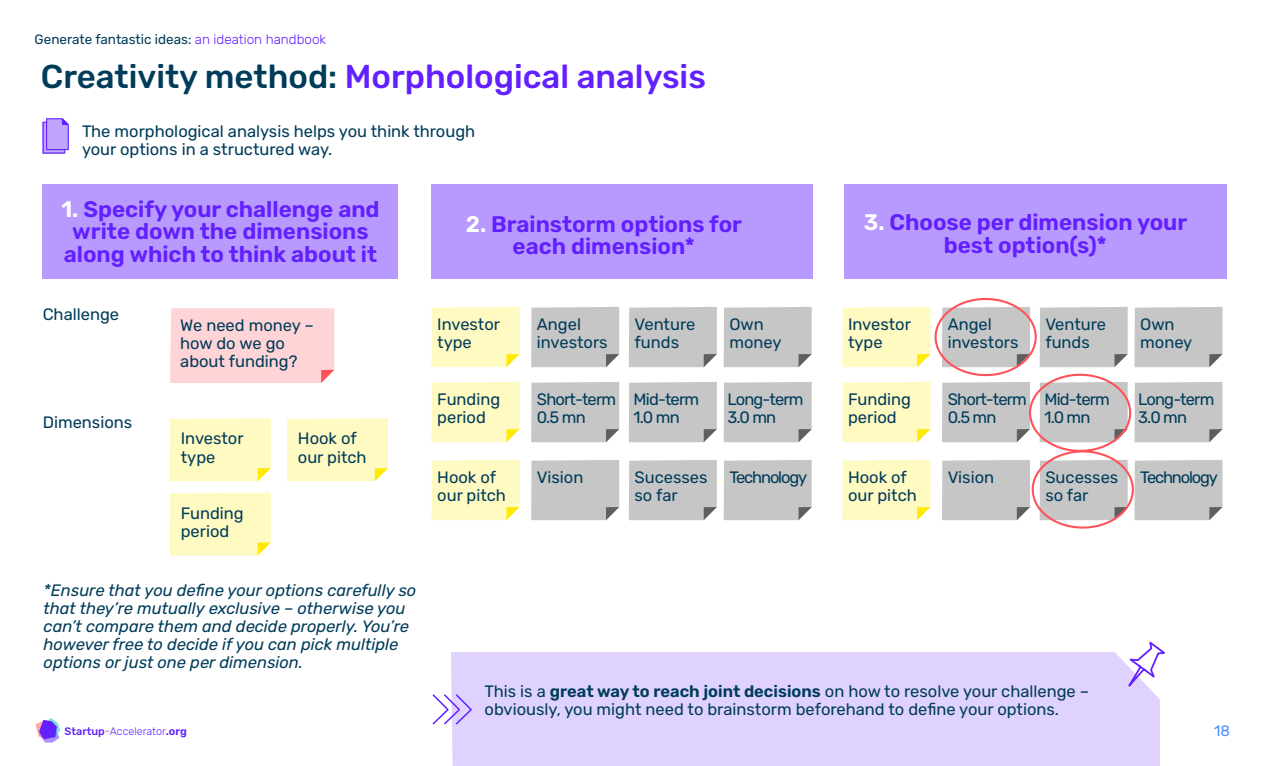
<style>
.page{position:relative;width:1263px;height:766px;background:#fff}
.page>*{position:absolute;margin:0;border:0;box-sizing:border-box;transform-origin:0 0}
.t1{font:500 33px "Rubik";color:#621fff}
.t2{font:600 22.5px/22.5px "Rubik";color:#621fff;text-align:center}
.t3{font:16.5px/18px "Rubik";color:#003c5a}
.t4{font:italic 16.5px/18px "Rubik";color:#003c5a}
.t5{font:16.5px/18px "Rubik";letter-spacing:-.05em;color:#003c5a}
.t6{font:16.5px "Rubik";letter-spacing:-.07em;color:#003c5a}
.t7{font:15px "Rubik";color:#4892ff}
.t8{font:13.5px "Rubik";color:#003c5a}
.t9{font:300 10.8px "Rubik";color:#621fff}
.s1{font-weight:300;color:#621fff}
.s2{color:#003c5a}
.s3{color:#fff}
.s4{font-weight:600}
.s5{font-weight:500}
</style>
<div class="page">
<div style="left:451px;top:652px;width:709px;height:113px;background:#e0d2ff"></div>
<div style="left:845px;top:184px;width:382px;height:95px;background:#b89aff"></div>
<svg style="left:35px;top:718px;width:25px;height:24px"></svg>
<svg style="left:43px;top:118px;width:26px;height:35px"></svg>
<div style="left:43px;top:184px;width:355px;height:95px;background:#b89aff"></div>
<div style="left:431px;top:184px;width:381px;height:95px;background:#b89aff"></div>
<svg style="left:1118px;top:641px;width:47px;height:60px"></svg>
<svg style="left:432px;top:692px;width:41px;height:34px"></svg>
<div style="left:170px;top:308px;width:164px;height:75px;background:#ffd4d6"></div>
<div style="left:170px;top:418px;width:101px;height:63px;background:#fffac2"></div>
<div style="left:170px;top:492px;width:101px;height:63px;background:#fffac2"></div>
<div style="left:287px;top:418px;width:101px;height:63px;background:#fffac2"></div>
<div style="left:432px;top:307px;width:88px;height:60px;background:#fffac2"></div>
<div style="left:842px;top:307px;width:88px;height:60px;background:#fffac2"></div>
<div style="left:432px;top:382px;width:88px;height:60px;background:#fffac2"></div>
<div style="left:842px;top:382px;width:88px;height:60px;background:#fffac2"></div>
<div style="left:432px;top:460px;width:88px;height:60px;background:#fffac2"></div>
<div style="left:842px;top:460px;width:88px;height:60px;background:#fffac2"></div>
<div style="left:531px;top:307px;width:88px;height:60px;background:#c6c6c6"></div>
<svg style="left:942px;top:307px;width:88px;height:60px;background:#c6c2c2"></svg>
<div style="left:531px;top:382px;width:88px;height:60px;background:#c6c6c6"></div>
<div style="left:942px;top:382px;width:88px;height:60px;background:#c6c6c6"></div>
<div style="left:531px;top:460px;width:88px;height:60px;background:#c6c6c6"></div>
<div style="left:942px;top:460px;width:88px;height:60px;background:#c6c6c6"></div>
<div style="left:629px;top:307px;width:88px;height:60px;background:#c6c6c6"></div>
<div style="left:1040px;top:307px;width:88px;height:60px;background:#c6c6c6"></div>
<div style="left:629px;top:382px;width:88px;height:60px;background:#c6c6c6"></div>
<svg style="left:1040px;top:382px;width:88px;height:60px;background:#c7c2c2"></svg>
<div style="left:629px;top:460px;width:88px;height:60px;background:#c6c6c6"></div>
<svg style="left:1040px;top:459px;width:88px;height:61px;background:#c8c3c3"></svg>
<div style="left:724px;top:307px;width:88px;height:60px;background:#c6c6c6"></div>
<div style="left:1134px;top:307px;width:88px;height:60px;background:#c6c6c6"></div>
<div style="left:724px;top:382px;width:88px;height:60px;background:#c6c6c6"></div>
<div style="left:1134px;top:382px;width:88px;height:60px;background:#c6c6c6"></div>
<div style="left:724px;top:460px;width:88px;height:60px;background:#c6c6c6"></div>
<div style="left:1134px;top:460px;width:88px;height:60px;background:#c6c6c6"></div>
<div style="left:934px;top:298px;width:103px;height:78px;border:2px solid #ff525a;border-radius:50%"></div>
<div style="left:1029px;top:373px;width:102px;height:79px;border:2px solid #ff525a;border-radius:50%"></div>
<div style="left:1032px;top:450px;width:102px;height:78px;border:2px solid #ff525a;border-radius:50%"></div>
<p class="t8" style="left:35px;top:32px;width:293px">Generate fantastic ideas: <span class="s1">an ideation handbook</span></p>
<h1 class="t1" style="left:41px;top:57px;width:667px"><span class="s2">Creativity method:</span> Morphological analysis</h1>
<p class="t3" style="left:82px;top:122px;width:395px">The morphological analysis helps you think through your options in a structured way.</p>
<h2 class="t2" style="left:61px;top:198px;width:320px"><span class="s3">1.</span> Specify your challenge and write down the dimensions along which to think about it</h2>
<p class="t3" style="left:43px;top:305px;width:78px">Challenge</p>
<p class="t3" style="left:43px;top:413px;width:91px">Dimensions</p>
<p class="t3" style="left:180px;top:316px;width:135px">We need money – how do we go about funding?</p>
<p class="t3" style="left:181px;top:429px;width:64px">Investor type</p>
<p class="t3" style="left:181px;top:504px;width:65px">Funding period</p>
<p class="t3" style="left:298px;top:429px;width:70px">Hook of our pitch</p>
<p class="t4" style="left:44px;top:581px;width:374px">*Ensure that you define your options carefully so that they’re mutually exclusive – otherwise you can’t compare them and decide properly. You’re however free to decide if you can pick multiple options or just one per dimension.</p>
<h2 class="t2" style="left:466px;top:213px;width:278px"><span class="s3">2.</span> Brainstorm options for each dimension*</h2>
<h2 class="t2" style="left:864px;top:211px;width:325px"><span class="s3">3.</span> Choose per dimension your best option(s)*</h2>
<p class="t3" style="left:437px;top:315px;width:64px">Investor type</p>
<p class="t3" style="left:848px;top:315px;width:64px">Investor type</p>
<p class="t3" style="left:537px;top:315px;width:72px">Angel investors</p>
<p class="t3" style="left:948px;top:315px;width:72px">Angel investors</p>
<p class="t3" style="left:635px;top:315px;width:62px">Venture funds</p>
<p class="t3" style="left:1045px;top:315px;width:62px">Venture funds</p>
<p class="t3" style="left:729px;top:315px;width:54px">Own money</p>
<p class="t3" style="left:1140px;top:315px;width:54px">Own money</p>
<p class="t3" style="left:437px;top:390px;width:65px">Funding period</p>
<p class="t3" style="left:848px;top:390px;width:65px">Funding period</p>
<p class="t5" style="left:634px;top:390px;width:67px">Mid-term<br>1.0 mn</p>
<p class="t5" style="left:1044px;top:390px;width:67px">Mid-term<br>1.0 mn</p>
<p class="t5" style="left:537px;top:390px;width:81px">Short-term<br>0.5 mn</p>
<p class="t5" style="left:948px;top:390px;width:81px">Short-term<br>0.5 mn</p>
<p class="t5" style="left:727px;top:390px;width:78px">Long-term<br>3.0 mn</p>
<p class="t5" style="left:1138px;top:390px;width:78px">Long-term<br>3.0 mn</p>
<p class="t3" style="left:437px;top:468px;width:70px">Hook of our pitch</p>
<p class="t3" style="left:848px;top:468px;width:70px">Hook of our pitch</p>
<p class="t3" style="left:537px;top:468px;width:48px">Vision</p>
<p class="t3" style="left:948px;top:468px;width:48px">Vision</p>
<p class="t3" style="left:635px;top:468px;width:75px">Sucesses so far</p>
<p class="t3" style="left:1045px;top:468px;width:75px">Sucesses so far</p>
<p class="t6" style="left:729px;top:468px;width:79px">Technology</p>
<p class="t6" style="left:1140px;top:468px;width:79px">Technology</p>
<p class="t3" style="left:485px;top:682px;width:606px">This is a <span class="s4">great way to reach joint decisions</span> on how to resolve your challenge – obviously, you might need to brainstorm beforehand to define your options.</p>
<p class="t9" style="left:65px;top:724px;width:124px"><span class="s5">Startup</span>-Accelerator<span class="s4">.org</span></p>
<p class="t7" style="left:1214px;top:721px;width:17px">18</p>
</div>
